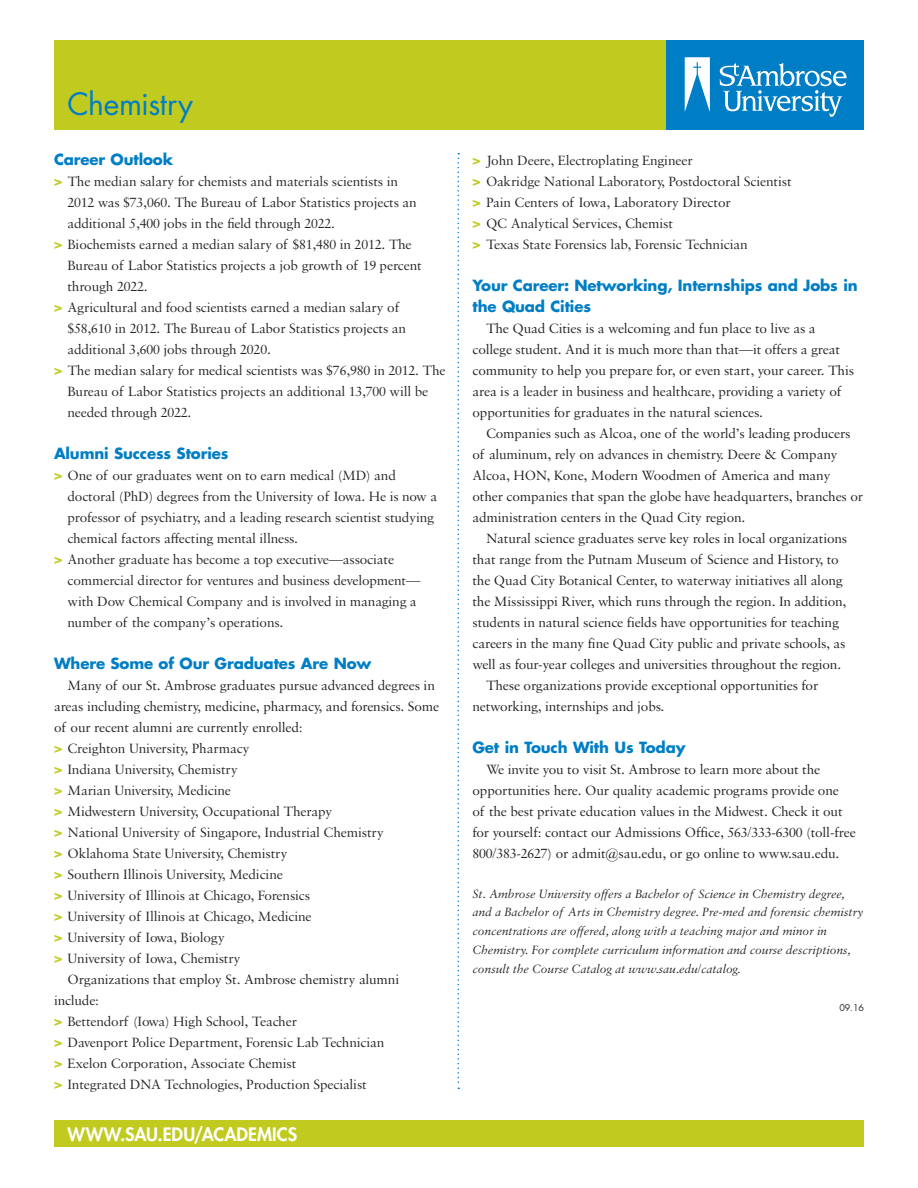
<style>
.page{position:relative;width:918px;height:1188px;background:#fff}
.page>*{position:absolute;margin:0;border:0;box-sizing:border-box;transform-origin:0 0}
.MAIN_header{font:30px "Futura Std";letter-spacing:-.01em;color:#007ec5}
.MAIN_footer{font:800 18px "Futura Std";letter-spacing:.005em;color:#fff}
.head{font:700 15px/21px "Futura Std";letter-spacing:-.01em;color:#007ec5}
.p9hang{font:14.25px/21px "Sabon MT Pro";letter-spacing:-.01em;color:#262324}
.graph2{font:14.25px/21px "Sabon MT Pro";letter-spacing:-.01em;color:#231f20}
.boilerplate{font:italic 12.75px/18.8px "Sabon MT Pro";letter-spacing:-.01em;color:#262324}
.printdate{font:9px "Futura Std";color:#262324}
.s1{font-family:"Futura Std";font-weight:800;color:#c2cc21}
</style>
<div class="page">
<div style="left:54px;top:1120px;width:810px;height:28px;background:#c1cb1f"></div>
<div style="left:54px;top:40px;width:612px;height:90px;background:#c1cb1f"></div>
<div style="left:666px;top:40px;width:198px;height:90px;background:#007ec5"></div>
<svg style="left:685px;top:57px;width:25px;height:54px"></svg>
<svg style="left:720px;top:63px;width:127px;height:54px"></svg>
<svg style="left:458px;top:153px;width:1px;height:936px"></svg>
<p class="MAIN_header" style="left:68px;top:85px;width:127px">Chemistry</p>
<p class="head" style="left:54px;top:149px;width:121px">Career Outlook</p>
<p class="p9hang" style="left:68px;top:171px;width:351px;text-indent:-14px"><span class="s1">&gt;</span> The median salary for chemists and materials scientists in<br>2012 was $73,060. The Bureau of Labor Statistics projects an additional 5,400 jobs in the field through 2022.</p>
<p class="p9hang" style="left:68px;top:234px;width:356px;text-indent:-14px"><span class="s1">&gt;</span> Biochemists earned a median salary of $81,480 in 2012. The<br>Bureau of Labor Statistics projects a job growth of 19 percent through 2022.</p>
<p class="p9hang" style="left:68px;top:297px;width:340px;text-indent:-14px"><span class="s1">&gt;</span> Agricultural and food scientists earned a median salary of $58,610 in 2012. The Bureau of Labor Statistics projects an additional 3,600 jobs through 2020.</p>
<p class="p9hang" style="left:68px;top:360px;width:380px;text-indent:-14px"><span class="s1">&gt;</span> The median salary for medical scientists was $76,980 in 2012. The<br>Bureau of Labor Statistics projects an additional 13,700 will be needed through 2022.</p>
<p class="head" style="left:54px;top:443px;width:176px">Alumni Success Stories</p>
<p class="p9hang" style="left:68px;top:465px;width:371px;text-indent:-14px"><span class="s1">&gt;</span> One of our graduates went on to earn medical (MD) and doctoral (PhD) degrees from the University of Iowa. He is now a professor of psychiatry, and a leading research scientist studying chemical factors affecting mental illness.</p>
<p class="p9hang" style="left:68px;top:549px;width:354px;text-indent:-14px"><span class="s1">&gt;</span> Another graduate has become a top executive—associate commercial director for ventures and business development— with Dow Chemical Company and is involved in managing a number of the company’s operations.</p>
<p class="head" style="left:54px;top:653px;width:319px">Where Some of Our Graduates Are Now</p>
<p class="graph2" style="left:54px;top:675px;width:387px;text-indent:13px">Many of our St. Ambrose graduates pursue advanced degrees in areas including chemistry, medicine, pharmacy, and forensics. Some of our recent alumni are currently enrolled:</p>
<p class="p9hang" style="left:54px;top:738px;width:197px"><span class="s1">&gt;</span> Creighton University, Pharmacy</p>
<p class="p9hang" style="left:54px;top:759px;width:185px"><span class="s1">&gt;</span> Indiana University, Chemistry</p>
<p class="p9hang" style="left:54px;top:780px;width:178px"><span class="s1">&gt;</span> Marian University, Medicine</p>
<p class="p9hang" style="left:54px;top:801px;width:280px"><span class="s1">&gt;</span> Midwestern University, Occupational Therapy</p>
<p class="p9hang" style="left:54px;top:822px;width:331px"><span class="s1">&gt;</span> National University of Singapore, Industrial Chemistry</p>
<p class="p9hang" style="left:54px;top:843px;width:235px"><span class="s1">&gt;</span> Oklahoma State University, Chemistry</p>
<p class="p9hang" style="left:54px;top:864px;width:230px"><span class="s1">&gt;</span> Southern Illinois University, Medicine</p>
<p class="p9hang" style="left:54px;top:885px;width:258px"><span class="s1">&gt;</span> University of Illinois at Chicago, Forensics</p>
<p class="p9hang" style="left:54px;top:906px;width:259px"><span class="s1">&gt;</span> University of Illinois at Chicago, Medicine</p>
<p class="p9hang" style="left:54px;top:927px;width:172px"><span class="s1">&gt;</span> University of Iowa, Biology</p>
<p class="p9hang" style="left:54px;top:948px;width:188px"><span class="s1">&gt;</span> University of Iowa, Chemistry</p>
<p class="graph2" style="left:54px;top:969px;width:347px;text-indent:13px">Organizations that employ St. Ambrose chemistry alumni include:</p>
<p class="p9hang" style="left:54px;top:1011px;width:245px"><span class="s1">&gt;</span> Bettendorf (Iowa) High School, Teacher</p>
<p class="p9hang" style="left:54px;top:1032px;width:332px"><span class="s1">&gt;</span> Davenport Police Department, Forensic Lab Technician</p>
<p class="p9hang" style="left:54px;top:1053px;width:244px"><span class="s1">&gt;</span> Exelon Corporation, Associate Chemist</p>
<p class="p9hang" style="left:54px;top:1074px;width:314px"><span class="s1">&gt;</span> Integrated DNA Technologies, Production Specialist</p>
<p class="MAIN_footer" style="left:68px;top:1123px;width:231px">WWW.SAU.EDU/ACADEMICS</p>
<p class="p9hang" style="left:472px;top:149px;width:222px"><span class="s1">&gt;</span> John Deere, Electroplating Engineer</p>
<p class="p9hang" style="left:472px;top:170px;width:321px"><span class="s1">&gt;</span> Oakridge National Laboratory, Postdoctoral Scientist</p>
<p class="p9hang" style="left:472px;top:191px;width:260px"><span class="s1">&gt;</span> Pain Centers of Iowa, Laboratory Director</p>
<p class="p9hang" style="left:472px;top:212px;width:202px"><span class="s1">&gt;</span> QC Analytical Services, Chemist</p>
<p class="p9hang" style="left:472px;top:233px;width:277px"><span class="s1">&gt;</span> Texas State Forensics lab, Forensic Technician</p>
<p class="head" style="left:472px;top:274px;width:387px">Your Career: Networking, Internships and Jobs in the Quad Cities</p>
<p class="graph2" style="left:473px;top:317px;width:383px;text-indent:13px">The Quad Cities is a welcoming and fun place to live as a college student. And it is much more than that—it offers a great community to help you prepare for, or even start, your career. This area is a leader in business and healthcare, providing a variety of opportunities for graduates in the natural sciences.</p>
<p class="graph2" style="left:473px;top:422px;width:392px;text-indent:13px">Companies such as Alcoa, one of the world’s leading producers of aluminum, rely on advances in chemistry. Deere &amp; Company Alcoa, HON, Kone, Modern Woodmen of America and many other companies that span the globe have headquarters, branches or administration centers in the Quad City region.</p>
<p class="graph2" style="left:473px;top:527px;width:376px;text-indent:13px">Natural science graduates serve key roles in local organizations that range from the Putnam Museum of Science and History, to the Quad City Botanical Center, to waterway initiatives all along the Mississippi River, which runs through the region. In addition, students in natural science fields have opportunities for teaching careers in the many fine Quad City public and private schools, as well as four-year colleges and universities throughout the region.</p>
<p class="graph2" style="left:473px;top:674px;width:347px;text-indent:13px">These organizations provide exceptional opportunities for networking, internships and jobs.</p>
<p class="head" style="left:472px;top:736px;width:215px">Get in Touch With Us Today</p>
<p class="graph2" style="left:473px;top:758px;width:385px;text-indent:13px">We invite you to visit St. Ambrose to learn more about the opportunities here. Our quality academic programs provide one<br>of the best private education values in the Midwest. Check it out for yourself: contact our Admissions Office, 563/333-6300 (toll-free 800/383-2627) or admit@sau.edu, or go online to www.sau.edu.</p>
<p class="boilerplate" style="left:472px;top:884px;width:392px">St. Ambrose University offers a Bachelor of Science in Chemistry degree, and a Bachelor of Arts in Chemistry degree. Pre-med and forensic chemistry concentrations are offered, along with a teaching major and minor in Chemistry. For complete curriculum information and course descriptions, consult the Course Catalog at www.sau.edu/catalog.</p>
<p class="printdate" style="left:839px;top:1002px;width:26px">09.16</p>
</div>
